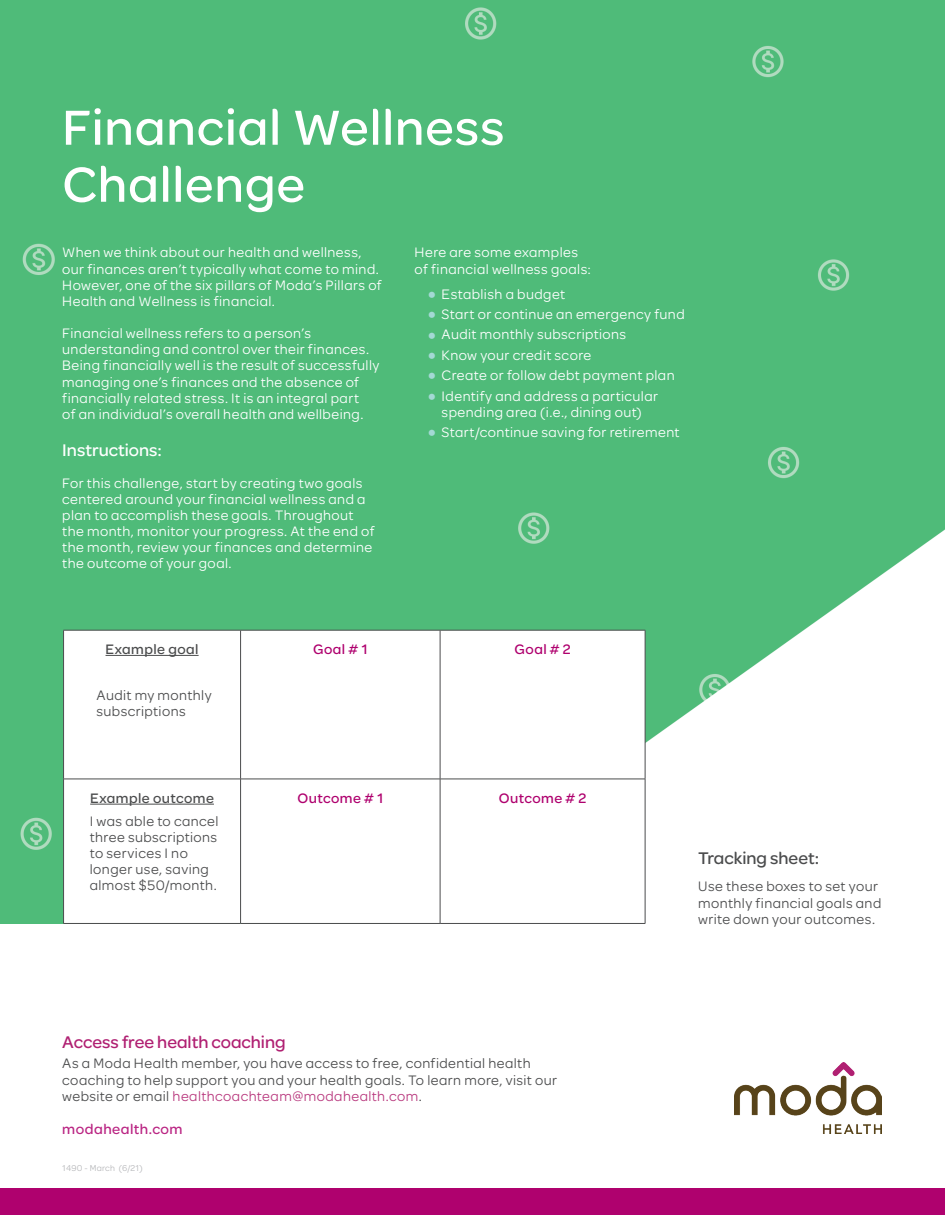
<style>
.page{position:relative;width:945px;height:1215px;background:#fff}
.page>*{position:absolute;margin:0;border:0;box-sizing:border-box;transform-origin:0 0}
.t1{font:500 52.5px/57px "Omnes Moda";letter-spacing:.015em;color:#fff}
.t2{font:500 18px "Omnes Moda";color:#b02072}
.t3{font:500 18px "Omnes Moda";color:#4b4c4d}
.t4{font:500 18px "Omnes Moda";color:#fff}
.t5{font:500 15px "Omnes Moda";letter-spacing:.03em;color:#ba2583}
.t6{font:14.7px/16.2px "Omnes Moda";letter-spacing:.03em;color:#fff}
.t7{font:14.7px/16.2px "Omnes Moda";letter-spacing:.03em;color:#4b4c4d}
.t8{font:500 14.7px "Omnes Moda";letter-spacing:.03em;color:#af016e}
.t9{font:500 14.7px "Omnes Moda";letter-spacing:.03em;color:#4b4c4d}
.t10{font:9px "Omnes Moda";letter-spacing:.025em;color:#b4b5b8}
.s1{font-weight:700;font-size:21px;color:#a3d9d4}
.s2{color:#b93a7f}
</style>
<div class="page">
<img style="left:0;top:0;width:945px;height:924px">
<div style="left:0;top:1189px;width:945px;height:26px;background:#af016e"></div>
<svg style="left:64px;top:631px;width:581px;height:292px"></svg>
<hr style="left:63px;top:630px;width:178px;height:1px;background:#4b4c4d">
<hr style="left:63px;top:630px;width:1px;height:149px;background:#4b4c4d">
<hr style="left:241px;top:630px;width:199px;height:1px;background:#4b4c4d">
<hr style="left:240px;top:630px;width:1px;height:149px;background:#4b4c4d">
<hr style="left:440px;top:630px;width:205px;height:1px;background:#4b4c4d">
<hr style="left:440px;top:630px;width:1px;height:149px;background:#4b4c4d">
<hr style="left:645px;top:630px;width:1px;height:149px;background:#4b4c4d">
<hr style="left:63px;top:779px;width:178px;height:1px;background:#4b4c4d">
<hr style="left:63px;top:779px;width:1px;height:144px;background:#4b4c4d">
<hr style="left:241px;top:779px;width:199px;height:1px;background:#4b4c4d">
<hr style="left:240px;top:779px;width:1px;height:144px;background:#4b4c4d">
<hr style="left:440px;top:779px;width:205px;height:1px;background:#4b4c4d">
<hr style="left:440px;top:779px;width:1px;height:144px;background:#4b4c4d">
<hr style="left:645px;top:779px;width:1px;height:144px;background:#4b4c4d">
<hr style="left:63px;top:923px;width:178px;height:1px;background:#4b4c4d">
<hr style="left:241px;top:923px;width:199px;height:1px;background:#4b4c4d">
<hr style="left:440px;top:923px;width:205px;height:1px;background:#4b4c4d">
<hr style="left:106px;top:655px;width:93px;height:1px;background:#4b4c4d">
<hr style="left:90px;top:804px;width:124px;height:1px;background:#4b4c4d">
<img style="left:735px;top:1062px;width:146px;height:72px">
<h1 class="t1" style="left:62px;top:96px;width:444px">Financial Wellness<br>Challenge</h1>
<p class="t6" style="left:62px;top:244px;width:321px">When we think about our health and wellness, our finances aren’t typically what come to mind.<br>However, one of the six pillars of Moda’s Pillars of Health and Wellness is financial.</p>
<p class="t6" style="left:62px;top:324px;width:319px">Financial wellness refers to a person’s understanding and control over their finances.<br>Being financially well is the result of successfully managing one’s finances and the absence of financially related stress. It is an integral part<br>of an individual’s overall health and wellbeing.</p>
<p class="t4" style="left:62px;top:437px;width:101px">Instructions:</p>
<p class="t6" style="left:62px;top:474px;width:314px">For this challenge, start by creating two goals centered around your financial wellness and a plan to accomplish these goals. Throughout the month, monitor your progress. At the end of the month, review your finances and determine the outcome of your goal.</p>
<p class="t6" style="left:415px;top:244px;width:178px">Here are some examples of financial wellness goals:</p>
<p class="t6" style="left:428px;top:285px;width:139px"><span class="s1">•</span> Establish a budget</p>
<p class="t6" style="left:428px;top:305px;width:258px"><span class="s1">•</span> Start or continue an emergency fund</p>
<p class="t6" style="left:428px;top:326px;width:200px"><span class="s1">•</span> Audit monthly subscriptions</p>
<p class="t6" style="left:428px;top:346px;width:165px"><span class="s1">•</span> Know your credit score</p>
<p class="t6" style="left:428px;top:366px;width:248px"><span class="s1">•</span> Create or follow debt payment plan</p>
<p class="t6" style="left:428px;top:387px;width:231px;text-align:center"><span class="s1">•</span> Identify and address a particular spending area (i.e., dining out)</p>
<p class="t6" style="left:428px;top:424px;width:253px"><span class="s1">•</span> Start/continue saving for retirement</p>
<p class="t9" style="left:106px;top:639px;width:95px">Example goal</p>
<p class="t7" style="left:97px;top:686px;width:117px">Audit my monthly subscriptions</p>
<p class="t8" style="left:313px;top:639px;width:56px">Goal # 1</p>
<p class="t8" style="left:515px;top:639px;width:58px">Goal # 2</p>
<p class="t9" style="left:90px;top:788px;width:125px">Example outcome</p>
<p class="t7" style="left:90px;top:812px;width:130px">I was able to cancel three subscriptions to services I no longer use, saving almost $50/month.</p>
<p class="t8" style="left:297px;top:788px;width:87px">Outcome # 1</p>
<p class="t8" style="left:499px;top:788px;width:89px">Outcome # 2</p>
<p class="t3" style="left:698px;top:846px;width:122px">Tracking sheet:</p>
<p class="t7" style="left:698px;top:878px;width:185px">Use these boxes to set your monthly financial goals and write down your outcomes.</p>
<p class="t2" style="left:62px;top:1029px;width:225px">Access free health coaching</p>
<p class="t7" style="left:62px;top:1055px;width:496px">As a Moda Health member, you have access to free, confidential health coaching to help support you and your health goals. To learn more, visit our website or email <span class="s2">healthcoachteam@modahealth.com</span>.</p>
<p class="t5" style="left:62px;top:1119px;width:122px">modahealth.com</p>
<p class="t10" style="left:62px;top:1161px;width:82px">1490 - March (6/21)</p>
</div>
